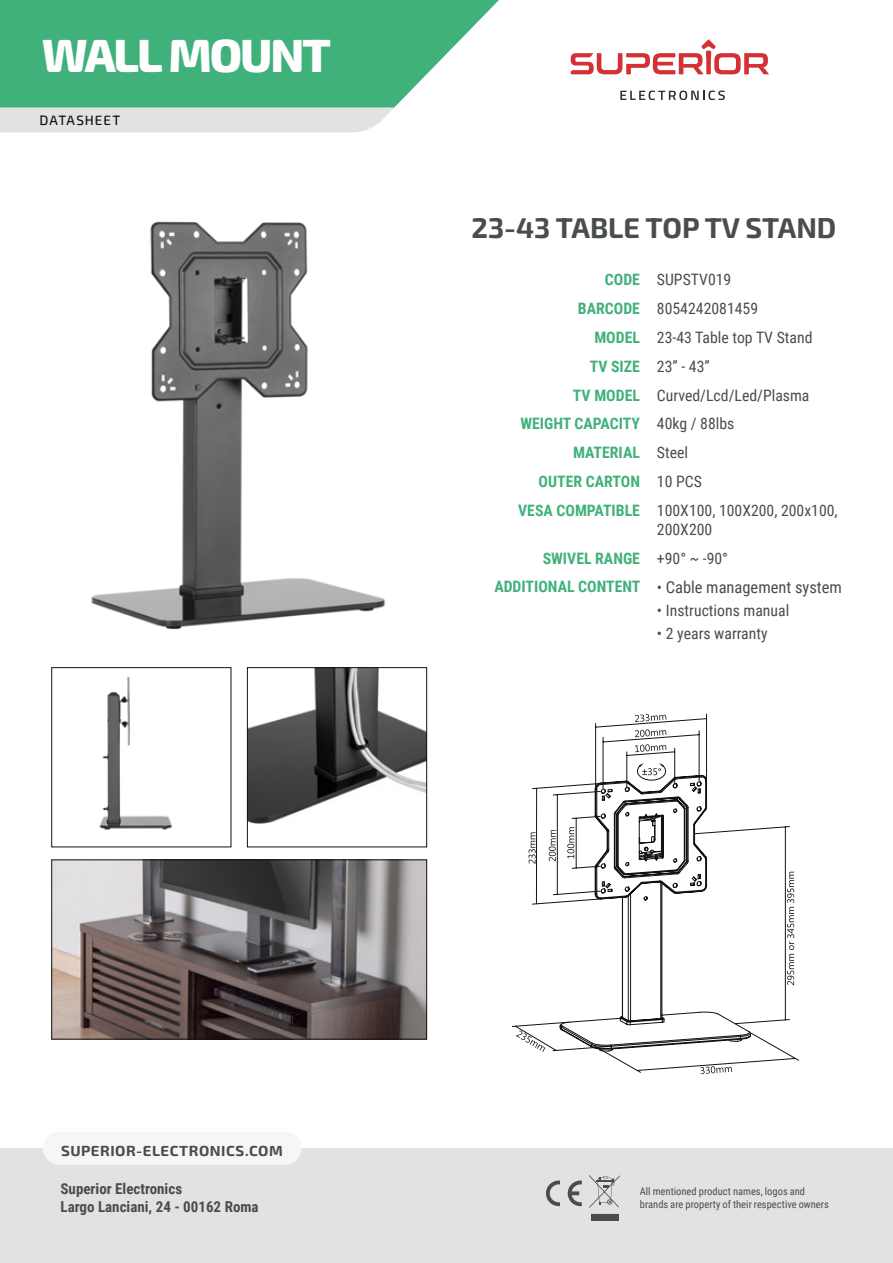
<style>
.page{position:relative;width:893px;height:1263px;background:#fff}
.page>*{position:absolute;margin:0;border:0;box-sizing:border-box;transform-origin:0 0}
.t1{font:800 46.5px "Exo 2";letter-spacing:-.045em;color:#fff}
.t2{font:700 28.5px "Exo 2";color:#494d4d}
.t3{font:16.5px "Roboto Condensed";color:#494d4d}
.t4{font:15.75px/28.8px "Roboto Condensed";color:#494d4d}
.t5{font:700 15.75px "Roboto Condensed";color:#41b17c}
.t6{font:700 15px/18px "Roboto Condensed";color:#494d4d}
.t7{font:700 14.55px "Exo 2";letter-spacing:.035em;color:#494d4d}
.t8{font:500 13.5px "Exo 2";letter-spacing:.07em;color:#121212}
.t9{font:10.5px/12.6px "Roboto Condensed";color:#494d4d}
.s1{font-weight:700;color:#41b17c}
.s2{font-weight:400;color:#494d4d}
.s3{font-weight:700;font-size:15.75px;color:#41b17c}
.s4{font-size:15.75px}
</style>
<div class="page">
<svg style="left:0;top:0;width:499px;height:108px;background:#55b98a"></svg>
<svg style="left:571px;top:39px;width:198px;height:35px"></svg>
<svg style="left:620px;top:91px;width:105px;height:9px"></svg>
<div style="left:0;top:108px;width:393px;height:24px;background:#e2e3e1"></div>
<div style="left:0;top:1148px;width:893px;height:115px;background:#e2e3e1"></div>
<svg style="left:546px;top:1180px;width:14px;height:26px"></svg>
<svg style="left:568px;top:1180px;width:14px;height:26px"></svg>
<svg style="left:589px;top:1175px;width:31px;height:45px"></svg>
<div style="left:43px;top:1131px;width:259px;height:34px;background:#f5f6f5;border-radius:17px"></div>
<img style="left:91px;top:221px;width:295px;height:409px">
<svg style="left:512px;top:713px;width:287px;height:360px"></svg>
<svg style="left:701px;top:1066px;width:31px;height:8px"></svg>
<svg style="left:516px;top:1030px;width:29px;height:22px"></svg>
<svg style="left:787px;top:872px;width:7px;height:113px"></svg>
<svg style="left:635px;top:729px;width:31px;height:8px"></svg>
<svg style="left:635px;top:714px;width:31px;height:8px"></svg>
<svg style="left:635px;top:744px;width:31px;height:8px"></svg>
<svg style="left:549px;top:830px;width:7px;height:31px"></svg>
<svg style="left:529px;top:832px;width:7px;height:32px"></svg>
<svg style="left:567px;top:827px;width:7px;height:31px"></svg>
<svg style="left:594px;top:763px;width:157px;height:289px"></svg>
<img style="left:99px;top:676px;width:73px;height:154px">
<div style="left:51px;top:667px;width:180px;height:180px;border:1px solid #121212"></div>
<img style="left:53px;top:861px;width:372px;height:176px">
<div style="left:51px;top:859px;width:376px;height:180px;border:1px solid #121212"></div>
<img style="left:249px;top:669px;width:176px;height:155px">
<div style="left:247px;top:667px;width:180px;height:180px;border:1px solid #121212"></div>
<h1 class="t1" style="left:42px;top:24px;width:290px">WALL MOUNT</h1>
<p class="t8" style="left:40px;top:111px;width:82px">DATASHEET</p>
<h2 class="t2" style="left:471px;top:208px;width:366px">23-43 TABLE TOP TV STAND</h2>
<p class="t4" style="left:605px;top:265px;width:128px"><span class="s1">CODE</span> SUPSTV019</p>
<p class="t4" style="left:578px;top:294px;width:182px"><span class="s1">BARCODE</span> 8054242081459</p>
<p class="t4" style="left:594px;top:322px;width:220px"><span class="s1">MODEL</span> 23-43 Table top TV Stand</p>
<p class="t4" style="left:590px;top:351px;width:122px"><span class="s1">TV SIZE</span> 23” - 43”</p>
<p class="t4" style="left:573px;top:380px;width:238px"><span class="s1">TV MODEL</span> Curved/Lcd/Led/Plasma</p>
<p class="t5" style="left:520px;top:413px;width:216px">WEIGHT CAPACITY <span class="s2">40kg / 88lbs</span></p>
<p class="t5" style="left:573px;top:442px;width:117px">MATERIAL <span class="s2">Steel</span></p>
<p class="t5" style="left:539px;top:470px;width:165px">OUTER CARTON <span class="s2">10 PCS</span></p>
<p class="t4" style="left:518px;top:495px;width:321px"><span class="s1">VESA COMPATIBLE</span> 100X100, 100X200, 200x100,</p>
<p class="t4" style="left:543px;top:514px;width:187px;text-indent:114px">200X200<br><span class="s1">SWIVEL RANGE</span> +90° ~ -90°</p>
<p class="t3" style="left:494px;top:576px;width:349px"><span class="s3">ADDITIONAL CONTENT</span> <span class="s4">•</span> Cable management system</p>
<p class="t4" style="left:657px;top:596px;width:134px">• Instructions manual</p>
<p class="t4" style="left:657px;top:619px;width:112px">• 2 years warranty</p>
<p class="t7" style="left:61px;top:1140px;width:223px">SUPERIOR-ELECTRONICS.COM</p>
<p class="t6" style="left:61px;top:1179px;width:200px">Superior Electronics<br>Largo Lanciani, 24 - 00162 Roma</p>
<p class="t9" style="left:640px;top:1185px;width:191px">All mentioned product names, logos and brands are property of their respective owners</p>
</div>
